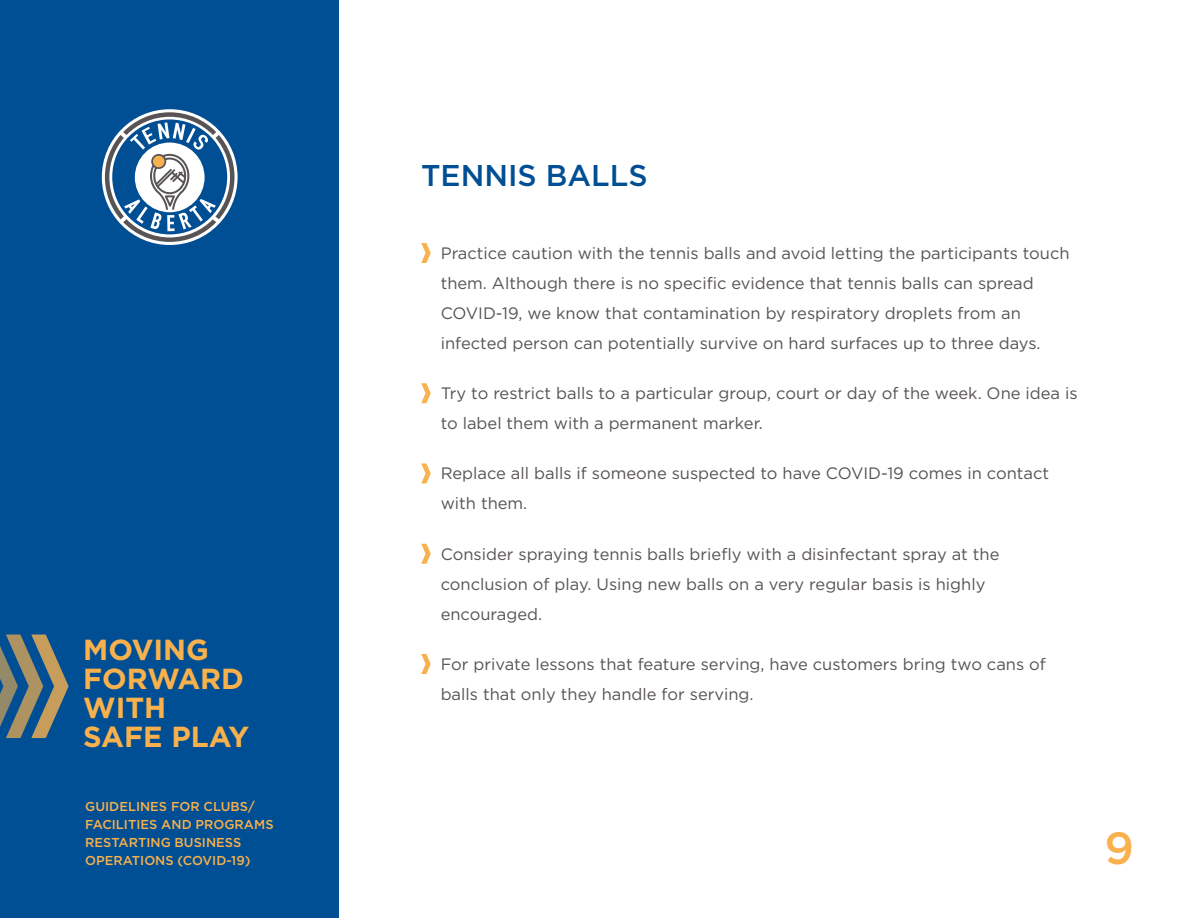
<style>
.page{position:relative;width:1188px;height:918px;background:#fff}
.page>*{position:absolute;margin:0;border:0;box-sizing:border-box;transform-origin:0 0}
.t1{font:500 45px "Gotham";color:#f8b14d}
.t2{font:500 30px "Gotham";color:#004e93}
.t3{font:700 29.1px/29.1px "Gotham";color:#f8b14d}
.t4{font:16.5px/30px "Gotham";color:#585354}
.t5{font:500 12.9px/18px "Gotham";color:#f8b14d}
</style>
<div class="page">
<div style="left:0;top:0;width:339px;height:918px;background:#004e93"></div>
<svg style="left:105px;top:112px;width:130px;height:130px"></svg>
<svg style="left:0;top:635px;width:69px;height:103px"></svg>
<svg style="left:421px;top:243px;width:10px;height:20px"></svg>
<svg style="left:421px;top:383px;width:10px;height:20px"></svg>
<svg style="left:421px;top:463px;width:10px;height:20px"></svg>
<svg style="left:421px;top:544px;width:10px;height:20px"></svg>
<svg style="left:421px;top:654px;width:10px;height:20px"></svg>
<h3 class="t3" style="left:83px;top:635px;width:168px">MOVING<br>FORWARD<br>WITH<br>SAFE PLAY</h3>
<p class="t5" style="left:85px;top:797px;width:190px">GUIDELINES FOR CLUBS/<br>FACILITIES AND PROGRAMS<br>RESTARTING BUSINESS<br>OPERATIONS (COVID-19)</p>
<h2 class="t2" style="left:421px;top:156px;width:228px">TENNIS BALLS</h2>
<p class="t4" style="left:441px;top:238px;width:630px">Practice caution with the tennis balls and avoid letting the participants touch them. Although there is no specific evidence that tennis balls can spread COVID-19, we know that contamination by respiratory droplets from an infected person can potentially survive on hard surfaces up to three days.</p>
<p class="t4" style="left:441px;top:378px;width:638px">Try to restrict balls to a particular group, court or day of the week. One idea is to label them with a permanent marker.</p>
<p class="t4" style="left:441px;top:458px;width:610px">Replace all balls if someone suspected to have COVID-19 comes in contact with them.</p>
<p class="t4" style="left:441px;top:538px;width:560px">Consider spraying tennis balls briefly with a disinfectant spray at the conclusion of play. Using new balls on a very regular basis is highly encouraged.</p>
<p class="t4" style="left:441px;top:649px;width:607px">For private lessons that feature serving, have customers bring two cans of balls that only they handle for serving.</p>
<h1 class="t1" style="left:1104px;top:819px;width:31px">9</h1>
</div>
